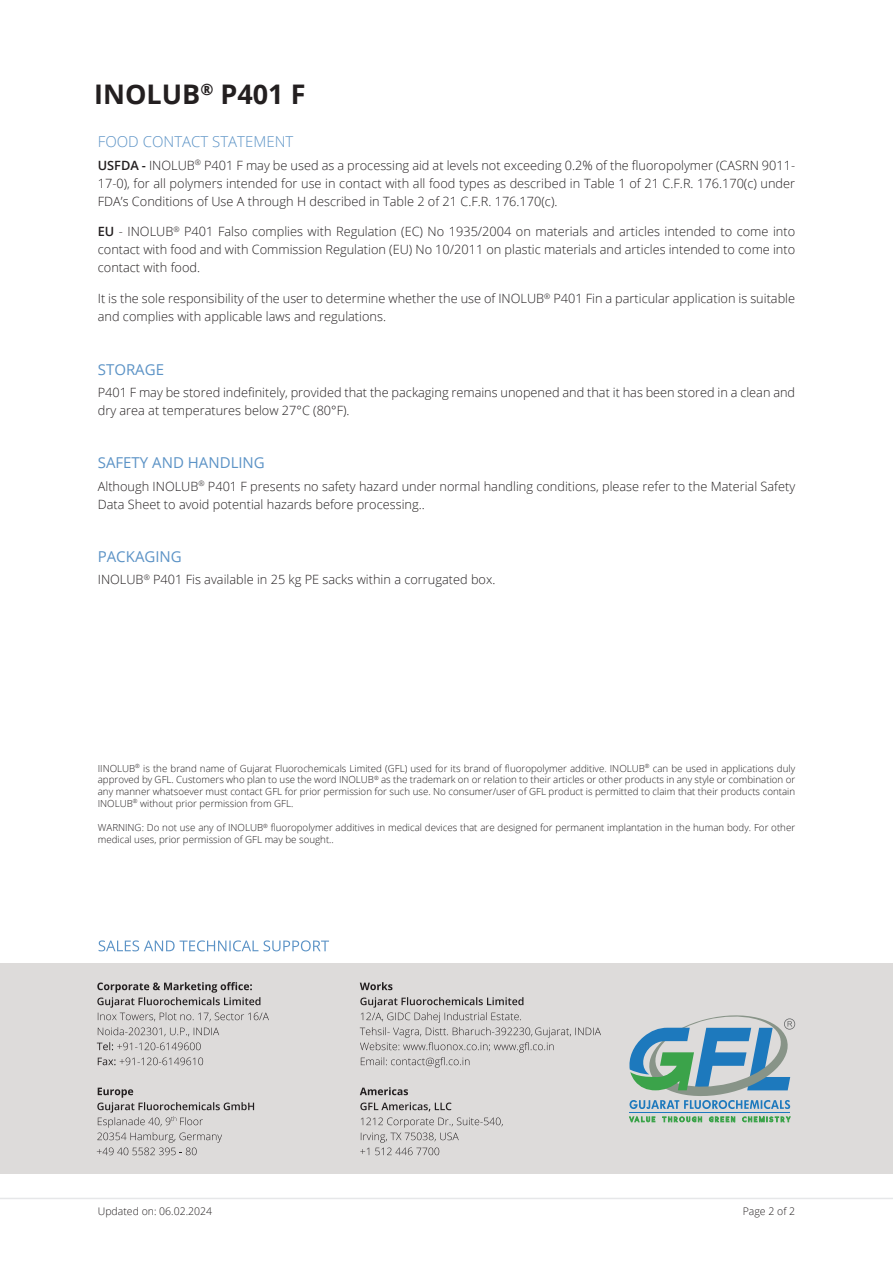
<style>
.page{position:relative;width:893px;height:1263px;background:#fff}
.page>*{position:absolute;margin:0;border:0;box-sizing:border-box;transform-origin:0 0}
.t1{font:700 27px "Open Sans";color:#231f20}
.t2{font:15px "Open Sans";color:#5c93c6}
.t3{font:300 15px "Open Sans";color:#5c93c6}
.t4{font:300 12.75px/18px "Open Sans";color:#231f20}
.t5{font:300 10.5px "Open Sans";color:#231f20}
.t6{font:300 9.75px/11.7px "Open Sans";color:#231f20;text-align:justify}
.s1{font-weight:600}
</style>
<div class="page">
<hr style="left:0;top:1198px;width:893px;height:1px;background:#e6e7e9">
<svg style="left:99px;top:940px;width:230px;height:11px"></svg>
<div style="left:0;top:963px;width:893px;height:211px;background:#dddbda"></div>
<svg style="left:360px;top:1117px;width:143px;height:38px"></svg>
<svg style="left:360px;top:1102px;width:91px;height:9px"></svg>
<svg style="left:360px;top:1087px;width:48px;height:8px"></svg>
<svg style="left:360px;top:997px;width:241px;height:71px"></svg>
<svg style="left:360px;top:982px;width:32px;height:8px"></svg>
<svg style="left:98px;top:1057px;width:105px;height:8px"></svg>
<svg style="left:97px;top:1042px;width:104px;height:8px"></svg>
<svg style="left:98px;top:1027px;width:121px;height:9px"></svg>
<svg style="left:97px;top:982px;width:172px;height:39px"></svg>
<svg style="left:97px;top:1088px;width:157px;height:67px"></svg>
<svg style="left:629px;top:1117px;width:161px;height:5px"></svg>
<hr style="left:629px;top:1112px;width:161px;height:1px;background:#1d79bd">
<svg style="left:629px;top:1015px;width:166px;height:94px"></svg>
<h1 class="t1" style="left:94px;top:75px;width:213px">INOLUB<sup>®</sup> P401 F</h1>
<p class="t3" style="left:98px;top:132px;width:197px">FOOD CONTACT STATEMENT</p>
<p class="t4" style="left:98px;top:156px;width:699px;text-align:justify"><span class="s1">USFDA -</span> INOLUB<sup>®</sup> P401 F may be used as a processing aid at levels not exceeding 0.2% of the fluoropolymer (CASRN 9011- 17-0), for all polymers intended for use in contact with all food types as described in Table 1 of 21 C.F.R. 176.170(c) under FDA’s Conditions of Use A through H described in Table 2 of 21 C.F.R. 176.170(c).</p>
<p class="t4" style="left:98px;top:222px;width:699px;text-align:justify"><span class="s1">EU</span> - INOLUB<sup>®</sup> P401 Falso complies with Regulation (EC) No 1935/2004 on materials and articles intended to come into contact with food and with Commission Regulation (EU) No 10/2011 on plastic materials and articles intended to come into contact with food.</p>
<p class="t4" style="left:98px;top:289px;width:699px">It is the sole responsibility of the user to determine whether the use of INOLUB<sup>®</sup> P401 Fin a particular application is suitable and complies with applicable laws and regulations.</p>
<p class="t2" style="left:98px;top:359px;width:68px">STORAGE</p>
<p class="t4" style="left:98px;top:383px;width:699px">P401 F may be stored indefinitely, provided that the packaging remains unopened and that it has been stored in a clean and dry area at temperatures below 27°C (80°F).</p>
<p class="t2" style="left:98px;top:453px;width:169px">SAFETY AND HANDLING</p>
<p class="t4" style="left:98px;top:477px;width:699px">Although INOLUB<sup>®</sup> P401 F presents no safety hazard under normal handling conditions, please refer to the Material Safety<br>Data Sheet to avoid potential hazards before processing..</p>
<p class="t2" style="left:98px;top:546px;width:86px">PACKAGING</p>
<p class="t4" style="left:98px;top:570px;width:399px">INOLUB<sup>®</sup> P401 Fis available in 25 kg PE sacks within a corrugated box.</p>
<p class="t6" style="left:98px;top:762px;width:699px">IINOLUB<sup>®</sup> is the brand name of Gujarat Fluorochemicals Limited (GFL) used for its brand of fluoropolymer additive. INOLUB<sup>®</sup> can be used in applications duly approved by GFL. Customers who plan to use the word INOLUB<sup>®</sup> as the trademark on or relation to their articles or other products in any style or combination or any manner whatsoever must contact GFL for prior permission for such use. No consumer/user of GFL product is permitted to claim that their products contain INOLUB<sup>®</sup> without prior permission from GFL.</p>
<p class="t6" style="left:98px;top:821px;width:699px">WARNING: Do not use any of INOLUB<sup>®</sup> fluoropolymer additives in medical devices that are designed for permanent implantation in the human body. For other medical uses, prior permission of GFL may be sought..</p>
<p class="t5" style="left:98px;top:1204px;width:116px">Updated on: 06.02.2024</p>
<p class="t5" style="left:743px;top:1204px;width:54px">Page 2 of 2</p>
</div>
